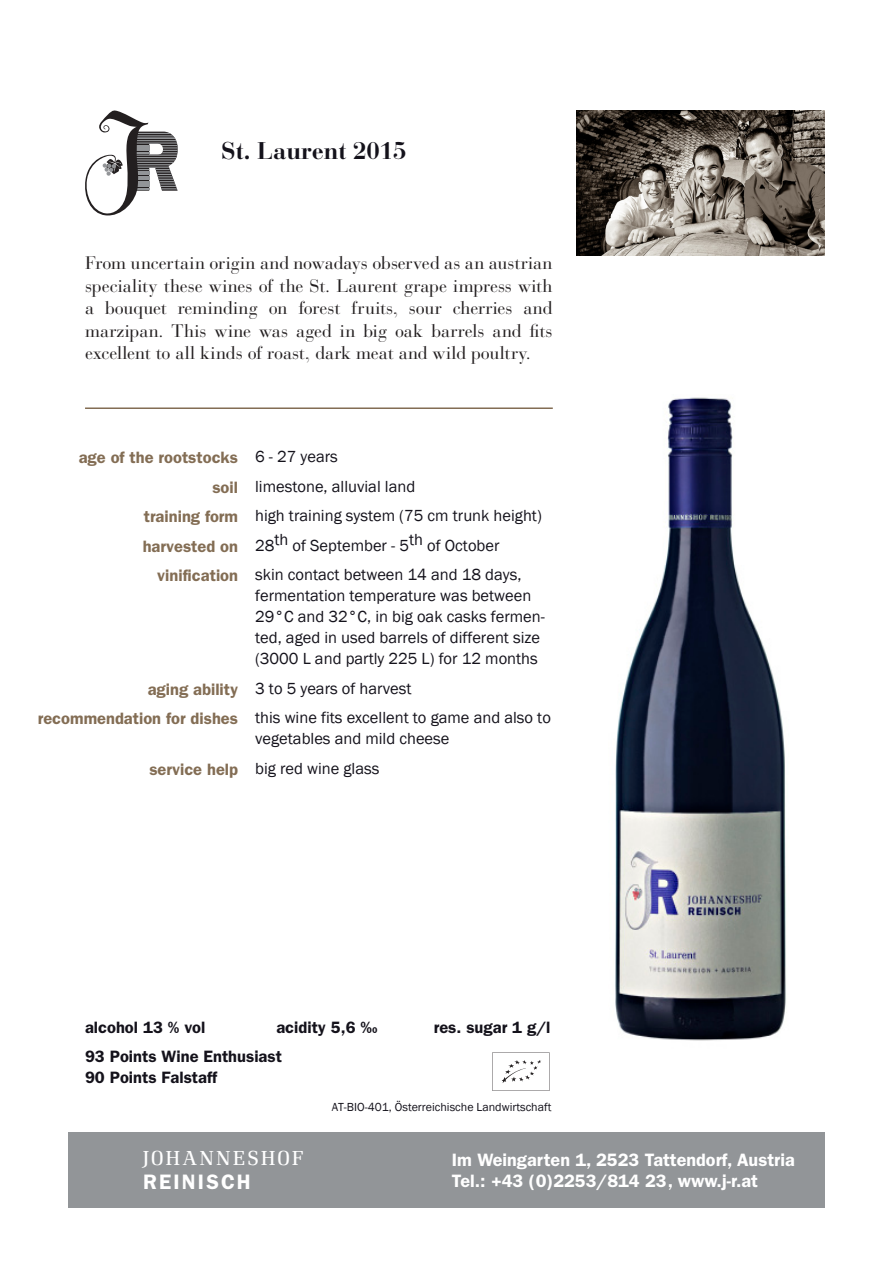
<style>
.page{position:relative;width:893px;height:1263px;background:#fff}
.page>*{position:absolute;margin:0;border:0;box-sizing:border-box;transform-origin:0 0}
._01_Headline_Wein{font:700 24px "Bauer Bodoni";color:#14121b}
.t1{font:300 21px "Renault";letter-spacing:.105em;color:#fff}
.t2{font:600 21px "Franklin Gothic";letter-spacing:.1em;color:#fff}
.t3{font:18px/22.5px "Bauer Bodoni";letter-spacing:-.005em;color:#231f20;text-align:justify}
.t4{font:600 18px/21.6px "Franklin Gothic";color:#fff}
._04_Text{font:16.5px/21px "Franklin Gothic";color:#14121b}
._03_Aufzählung{font:600 16.5px "Franklin Gothic";color:#836d54}
._05_Eckdaten{font:600 16.5px/21px "Franklin Gothic";color:#14121b}
._04_Text-2{font:12px "Franklin Gothic";color:#14121b}
</style>
<div class="page">
<img style="left:577px;top:111px;width:248px;height:144px">
<div style="left:68px;top:1131px;width:757px;height:76px;background:#929598"></div>
<svg style="left:85px;top:111px;width:93px;height:104px"></svg>
<hr style="left:85px;top:407px;width:468px;height:2px;background:#836d54">
<img style="left:615px;top:397px;width:171px;height:644px">
<svg style="left:492px;top:1052px;width:58px;height:39px"></svg>
<p class="_01_Headline_Wein" style="left:221px;top:136px;width:187px">St. Laurent 2015</p>
<p class="t3" style="left:85px;top:252px;width:469px">From uncertain origin and nowadays observed as an austrian speciality these wines of the St. Laurent grape impress with a bouquet reminding on forest fruits, sour cherries and marzipan. This wine was aged in big oak barrels and fits excellent to all kinds of roast, dark meat and wild poultry.</p>
<p class="_03_Aufzählung" style="left:79px;top:448px;width:161px">age of the rootstocks</p>
<p class="_03_Aufzählung" style="left:212px;top:477px;width:27px">soil</p>
<p class="_03_Aufzählung" style="left:144px;top:507px;width:96px">training form</p>
<p class="_03_Aufzählung" style="left:143px;top:536px;width:97px">harvested on</p>
<p class="_03_Aufzählung" style="left:157px;top:566px;width:82px">vinification</p>
<p class="_03_Aufzählung" style="left:148px;top:679px;width:92px">aging ability</p>
<p class="_03_Aufzählung" style="left:38px;top:709px;width:202px">recommendation for dishes</p>
<p class="_03_Aufzählung" style="left:149px;top:759px;width:90px">service help</p>
<p class="_04_Text" style="left:255px;top:447px;width:84px">6 - 27 years</p>
<p class="_04_Text" style="left:255px;top:476px;width:162px">limestone, alluvial land</p>
<p class="_04_Text" style="left:255px;top:506px;width:288px">high training system (75 cm trunk height)</p>
<p class="_04_Text" style="left:255px;top:535px;width:246px">28th of September - 5th of October</p>
<p class="_04_Text" style="left:255px;top:565px;width:291px">skin contact between 14 and 18 days, fermentation temperature was between 29°C and 32°C, in big oak casks fermen&shy;ted, aged in used barrels of different size (3000 L and partly 225 L) for 12 months</p>
<p class="_04_Text" style="left:255px;top:678px;width:158px">3 to 5 years of harvest</p>
<p class="_04_Text" style="left:255px;top:708px;width:297px">this wine fits excellent to game and also to vegetables and mild cheese</p>
<p class="_04_Text" style="left:255px;top:758px;width:126px">big red wine glass</p>
<p class="_05_Eckdaten" style="left:85px;top:1017px;width:122px">alcohol 13 % vol</p>
<p class="_05_Eckdaten" style="left:276px;top:1017px;width:103px">acidity 5,6 ‰</p>
<p class="_05_Eckdaten" style="left:434px;top:1017px;width:118px">res. sugar 1 g/l</p>
<p class="_05_Eckdaten" style="left:85px;top:1046px;width:199px">93 Points Wine Enthusiast<br>90 Points Falstaff</p>
<p class="_04_Text-2" style="left:332px;top:1099px;width:221px">AT-BIO-401, Österreichische Landwirtschaft</p>
<p class="t1" style="left:143px;top:1147px;width:162px">JOHANNESHOF</p>
<p class="t2" style="left:143px;top:1170px;width:109px">REINISCH</p>
<p class="t4" style="left:452px;top:1149px;width:344px">Im Weingarten 1, 2523 Tattendorf, Austria<br>Tel.: +43 (0)2253/814 23, www.j-r.at</p>
</div>
